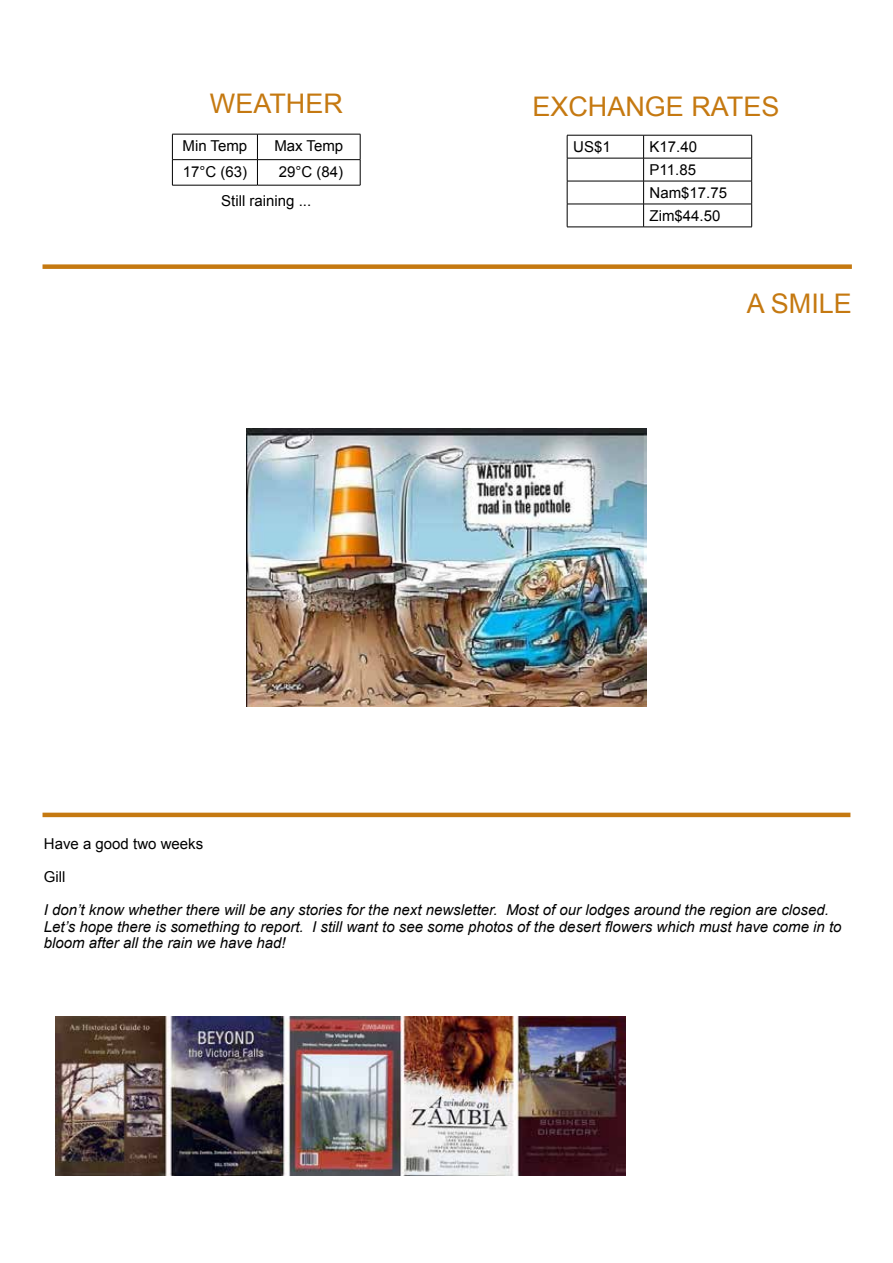
<style>
.page{position:relative;width:893px;height:1263px;background:#fff}
.page>*{position:absolute;margin:0;border:0;box-sizing:border-box;transform-origin:0 0}
.t1{font:27px "Arial";color:#c57911}
.t2{font:italic 15px/16.5px "Arial";color:#000}
.t3{font:15px/23px "Arial";color:#000}
</style>
<div class="page">
<hr style="left:567px;top:135px;width:77px;height:1px;background:#000">
<hr style="left:644px;top:135px;width:108px;height:1px;background:#000">
<hr style="left:567px;top:158px;width:77px;height:1px;background:#000">
<hr style="left:644px;top:158px;width:108px;height:1px;background:#000">
<hr style="left:567px;top:181px;width:77px;height:1px;background:#000">
<hr style="left:644px;top:181px;width:108px;height:1px;background:#000">
<hr style="left:567px;top:204px;width:77px;height:1px;background:#000">
<svg style="left:567px;top:135px;width:1px;height:92px"></svg>
<hr style="left:644px;top:204px;width:108px;height:1px;background:#000">
<svg style="left:643px;top:135px;width:1px;height:92px"></svg>
<svg style="left:751px;top:135px;width:1px;height:92px"></svg>
<hr style="left:567px;top:227px;width:77px;height:1px;background:#000">
<hr style="left:644px;top:227px;width:108px;height:1px;background:#000">
<hr style="left:172px;top:134px;width:85px;height:1px;background:#000">
<hr style="left:257px;top:134px;width:103px;height:1px;background:#000">
<hr style="left:172px;top:159px;width:85px;height:1px;background:#000">
<svg style="left:172px;top:134px;width:1px;height:51px"></svg>
<hr style="left:257px;top:159px;width:103px;height:1px;background:#000">
<svg style="left:257px;top:134px;width:1px;height:51px"></svg>
<svg style="left:360px;top:134px;width:1px;height:51px"></svg>
<hr style="left:172px;top:185px;width:85px;height:1px;background:#000">
<hr style="left:257px;top:185px;width:103px;height:1px;background:#000">
<div style="left:43px;top:264px;width:809px;height:5px;background:#c57911"></div>
<hr style="left:43px;top:813px;width:807px;height:4px;background:#c57911">
<img style="left:55px;top:1016px;width:570px;height:159px">
<img style="left:247px;top:428px;width:399px;height:279px">
<h1 class="t1" style="left:210px;top:86px;width:134px">WEATHER</h1>
<p class="t3" style="left:183px;top:134px;width:66px">Min Temp</p>
<p class="t3" style="left:274px;top:134px;width:70px">Max Temp</p>
<p class="t3" style="left:183px;top:160px;width:66px">17°C (63)</p>
<p class="t3" style="left:279px;top:160px;width:66px">29°C (84)</p>
<p class="t3" style="left:221px;top:189px;width:92px">Still raining ...</p>
<h1 class="t1" style="left:532px;top:89px;width:249px">EXCHANGE RATES</h1>
<p class="t3" style="left:573px;top:136px;width:39px">US$1</p>
<p class="t3" style="left:650px;top:136px;width:79px">K17.40<br>P11.85<br>Nam$17.75<br>Zim$44.50</p>
<h1 class="t1" style="left:747px;top:286px;width:107px">A SMILE</h1>
<p class="t3" style="left:44px;top:832px;width:161px">Have a good two weeks</p>
<p class="t3" style="left:44px;top:865px;width:23px">Gill</p>
<p class="t2" style="left:44px;top:902px;width:799px">I don’t know whether there will be any stories for the next newsletter. Most of our lodges around the region are closed.<br>Let’s hope there is something to report. I still want to see some photos of the desert flowers which must have come in to bloom after all the rain we have had!</p>
</div>
